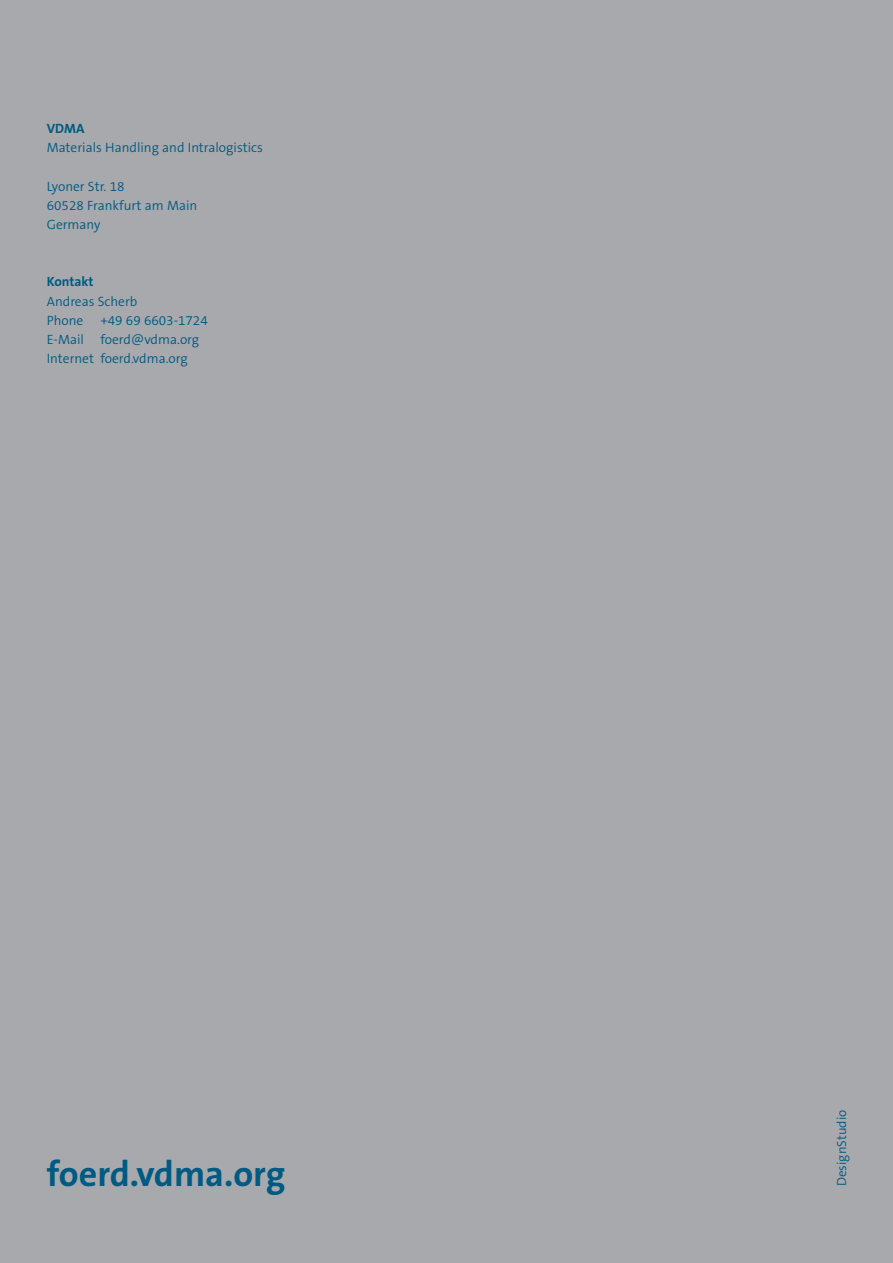
<style>
.page{position:relative;width:893px;height:1263px;background:#a8a9ad}
.page>*{position:absolute;margin:0;border:0;box-sizing:border-box;transform-origin:0 0}
.t1{font:700 36px "The Sans B Plus W7";color:#005a81}
.t2{font:300 13.5px/19.2px "The Sans B Plus W4";color:#005a81}
.t3{font:700 13.5px "The Sans B Plus W7";color:#005a81}
.t4{font:300 13.2px "The Sans B Plus W4";color:#005a81}
</style>
<div class="page">
<p class="t3" style="left:47px;top:120px;width:39px">VDMA</p>
<p class="t2" style="left:47px;top:138px;width:218px">Materials Handling and Intralogistics</p>
<p class="t2" style="left:47px;top:177px;width:152px">Lyoner Str. 18<br>60528 Frankfurt am Main<br>Germany</p>
<p class="t3" style="left:47px;top:273px;width:48px">Kontakt</p>
<p class="t2" style="left:47px;top:291px;width:92px">Andreas Scherb<br>Phone</p>
<p class="t2" style="left:47px;top:311px;width:163px;text-indent:54px">+49 69 6603-1724<br>E-Mail foerd@vdma.org<br>Internet foerd.vdma.org</p>
<h1 class="t1" style="left:47px;top:1151px;width:240px">foerd.vdma.org</h1>
<p class="t4" style="left:833px;top:1186px;width:78px;rotate:-90deg">DesignStudio</p>
</div>
